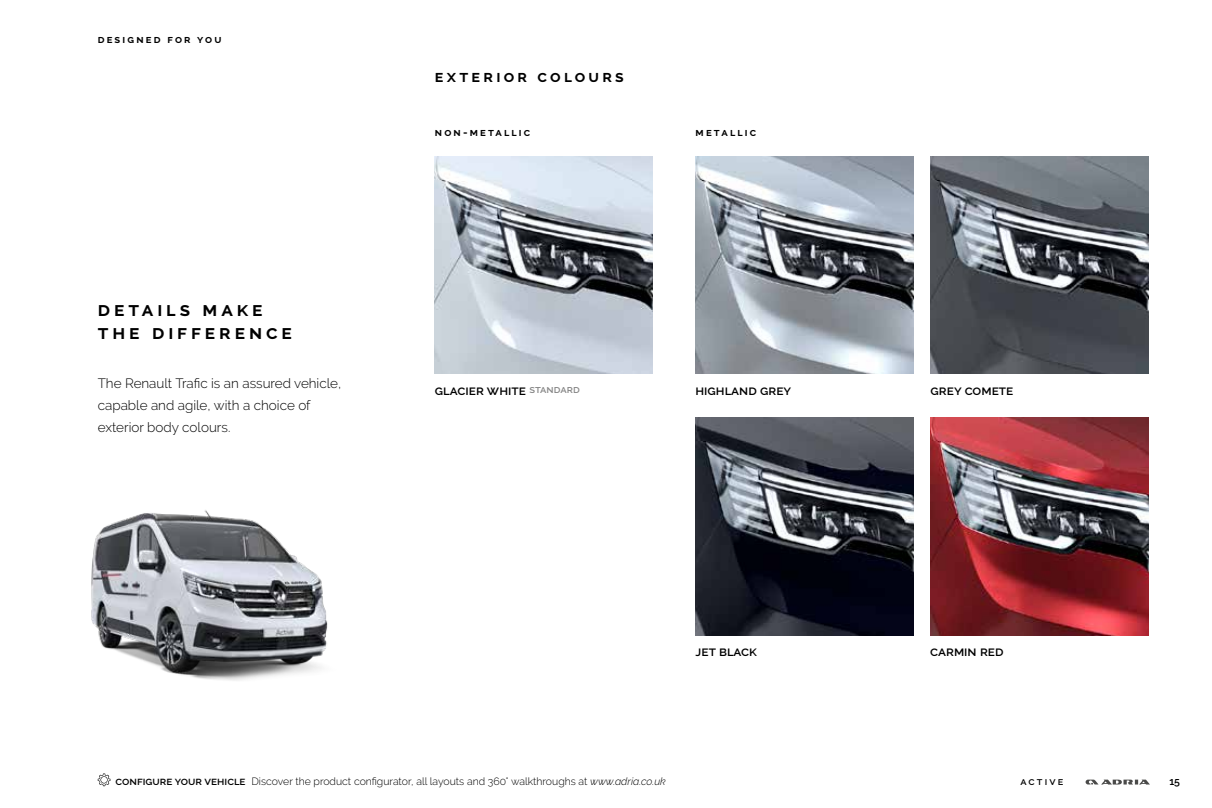
<style>
.page{position:relative;width:1212px;height:808px;background:#fff}
.page>*{position:absolute;margin:0;border:0;box-sizing:border-box;transform-origin:0 0}
.t1{font:700 19.5px/23.4px "Raleway";letter-spacing:.2em;color:#000}
.t2{font:700 16.2px "Raleway";letter-spacing:.2em;color:#000}
.t3{font:300 13.5px/21.6px "Raleway";color:#000}
.t4{font:600 13.5px "Raleway";color:#000}
.t5{font:700 10.8px "Raleway";letter-spacing:.2em;color:#000}
.t6{font:300 10.5px "Raleway";color:#000}
.t7{font:600 10.5px "Raleway";letter-spacing:.2em;color:#000}
.s1{font-size:10.8px;color:#878787}
.s2{font-weight:600;font-size:11.25px}
.s3{font-style:italic}
</style>
<div class="page">
<img style="left:435px;top:156px;width:217px;height:218px">
<img style="left:696px;top:156px;width:217px;height:218px">
<img style="left:930px;top:156px;width:218px;height:218px">
<svg style="left:98px;top:773px;width:12px;height:13px"></svg>
<img style="left:696px;top:417px;width:217px;height:218px">
<img style="left:931px;top:417px;width:217px;height:218px">
<img style="left:91px;top:510px;width:237px;height:171px">
<svg style="left:1085px;top:779px;width:65px;height:5px"></svg>
<p class="t5" style="left:98px;top:33px;width:125px">designed for you</p>
<h1 class="t1" style="left:98px;top:297px;width:196px">details make the difference</h1>
<p class="t3" style="left:98px;top:373px;width:245px">The Renault Trafic is an assured vehicle, capable and agile, with a choice of exterior body colours.</p>
<h2 class="t2" style="left:435px;top:67px;width:190px">exterior colours</h2>
<p class="t5" style="left:435px;top:126px;width:97px">non-metallic</p>
<p class="t5" style="left:696px;top:126px;width:62px">metallic</p>
<p class="t4" style="left:435px;top:382px;width:146px">glacier white <span class="s1">standard</span></p>
<p class="t4" style="left:695px;top:382px;width:97px">highland grey</p>
<p class="t4" style="left:930px;top:382px;width:84px">grey comete</p>
<p class="t4" style="left:696px;top:644px;width:63px">jet black</p>
<p class="t4" style="left:930px;top:644px;width:75px">carmin red</p>
<p class="t6" style="left:116px;top:775px;width:552px"><span class="s2">configure your vehicle</span> Discover the product configurator, all layouts and 360° walkthroughs at <span class="s3">www.adria.co.uk</span></p>
<p class="t7" style="left:1020px;top:775px;width:44px">active</p>
<p class="t7" style="left:1169px;top:775px;width:12px">15</p>
</div>
